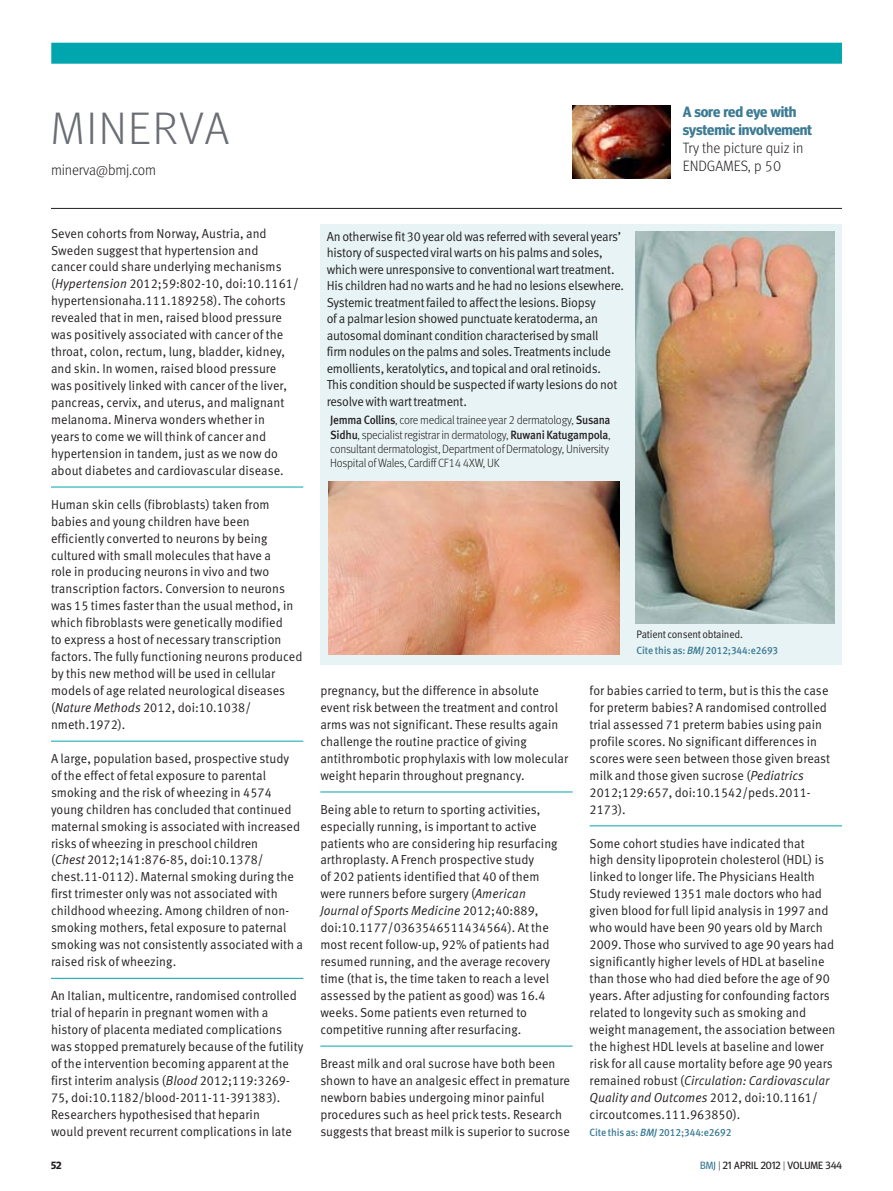
<style>
.page{position:relative;width:893px;height:1191px;background:#fff}
.page>*{position:absolute;margin:0;border:0;box-sizing:border-box;transform-origin:0 0}
.t1{font:300 45px "Meta Headline OT";letter-spacing:.06em;color:#6a6d73}
._8pt_Link_bold{font:700 15px/18px "Meta Headline OT";letter-spacing:-.01em;color:#3c7b93}
._10pt_Link{font:300 15px/18px "Meta Pro";letter-spacing:-.005em;color:#231f20;scale:.95 1}
.section_start_info{font:300 15px "Meta Pro";letter-spacing:-.015em;color:#231f20;scale:.95 1}
.minerva_text{font:13.05px/17px "Meta Pro Normal";letter-spacing:.005em;color:#231f20;scale:.95 1}
.citation{font:13.05px/16.5px "Meta Pro Normal";letter-spacing:-.02em;color:#231f20;scale:.95 1}
.Author_details{font:300 12px/14.2px "Meta Pro";letter-spacing:-.02em;color:#231f20;scale:.95 1}
.acknol_sup_cor_to__r{font:10.8px "Meta Pro Normal";letter-spacing:-.02em;color:#231f20;scale:.93 1}
.citation-2{font:500 10.5px "Meta Pro";letter-spacing:-.01em;color:#3c7b93;scale:.95 1}
.t2{font:10.5px "Meta Headline OT";letter-spacing:.01em;color:#231f20}
.t3{font:700 10.5px "Meta Headline OT";color:#231f20}
.s1{font-style:italic}
.s2{font-weight:500}
.s3{color:#3c7b93}
.s4{font-weight:300}
</style>
<div class="page">
<div style="left:51px;top:43px;width:791px;height:21px;background:#00a6ad"></div>
<hr style="left:51px;top:208px;width:791px;height:1px;background:#231f20">
<img style="left:573px;top:106px;width:98px;height:73px">
<hr style="left:51px;top:486px;width:252px;height:1px;background:#00a6ad">
<hr style="left:51px;top:741px;width:252px;height:1px;background:#00a6ad">
<hr style="left:51px;top:978px;width:252px;height:1px;background:#00a6ad">
<hr style="left:320px;top:791px;width:253px;height:1px;background:#00a6ad">
<hr style="left:320px;top:1045px;width:253px;height:1px;background:#00a6ad">
<hr style="left:590px;top:825px;width:252px;height:1px;background:#00a6ad">
<div style="left:320px;top:224px;width:522px;height:441px;background:#e7f3f4"></div>
<img style="left:636px;top:231px;width:198px;height:392px">
<img style="left:329px;top:481px;width:290px;height:173px">
<p class="t1" style="left:51px;top:101px;width:180px">MINERVA</p>
<p class="section_start_info" style="left:51px;top:159px;width:112px">minerva@bmj.com</p>
<p class="_8pt_Link_bold" style="left:683px;top:103px;width:131px">A sore red eye with systemic involvement</p>
<p class="_10pt_Link" style="left:683px;top:138px;width:128px">Try the picture quiz in<br>ENDGAMES, p 50</p>
<p class="minerva_text" style="left:51px;top:224px;width:262px">Seven cohorts from Norway, Austria, and Sweden suggest that hypertension and<br>cancer could share underlying mechanisms (<span class="s1">Hypertension</span> 2012;59:802-10, doi:10.1161/ hypertensionaha.111.189258). The cohorts revealed that in men, raised blood pressure was positively associated with cancer of the throat, colon, rectum, lung, bladder, kidney, and skin. In women, raised blood pressure was positively linked with cancer of the liver, pancreas, cervix, and uterus, and malignant melanoma. Minerva wonders whether in<br>years to come we will think of cancer and hypertension in tandem, just as we now do about diabetes and cardiovascular disease.</p>
<p class="minerva_text" style="left:51px;top:495px;width:266px">Human skin cells (fibroblasts) taken from babies and young children have been efficiently converted to neurons by being cultured with small molecules that have a<br>role in producing neurons in vivo and two transcription factors. Conversion to neurons was 15 times faster than the usual method, in which fibroblasts were genetically modified<br>to express a host of necessary transcription factors. The fully functioning neurons produced by this new method will be used in cellular models of age related neurological diseases (<span class="s1">Nature Methods</span> 2012, doi:10.1038/ nmeth.1972).</p>
<p class="minerva_text" style="left:51px;top:749px;width:267px">A large, population based, prospective study of the effect of fetal exposure to parental smoking and the risk of wheezing in 4574 young children has concluded that continued maternal smoking is associated with increased risks of wheezing in preschool children<br>(<span class="s1">Chest</span> 2012;141:876-85, doi:10.1378/ chest.11-0112). Maternal smoking during the first trimester only was not associated with childhood wheezing. Among children of non&shy;smoking mothers, fetal exposure to paternal smoking was not consistently associated with a raised risk of wheezing.</p>
<p class="minerva_text" style="left:51px;top:986px;width:267px">An Italian, multicentre, randomised controlled trial of heparin in pregnant women with a history of placenta mediated complications was stopped prematurely because of the futility of the intervention becoming apparent at the first interim analysis (<span class="s1">Blood</span> 2012;119:3269- 75, doi:10.1182/blood-2011-11-391383).<br>Researchers hypothesised that heparin<br>would prevent recurrent complications in late</p>
<p class="citation" style="left:327px;top:227px;width:315px">An otherwise fit 30 year old was referred with several years’ history of suspected viral warts on his palms and soles, which were unresponsive to conventional wart treatment.<br>His children had no warts and he had no lesions elsewhere.<br>Systemic treatment failed to affect the lesions. Biopsy<br>of a palmar lesion showed punctuate keratoderma, an autosomal dominant condition characterised by small<br>firm nodules on the palms and soles. Treatments include emollients, keratolytics, and topical and oral retinoids.<br>This condition should be suspected if warty lesions do not resolve with wart treatment.</p>
<p class="Author_details" style="left:330px;top:412px;width:297px"><span class="s2">Jemma Collins</span>, core medical trainee year 2 dermatology, <span class="s2">Susana Sidhu</span>, specialist registrar in dermatology, <span class="s2">Ruwani Katugampola</span>, consultant dermatologist, Department of Dermatology, University Hospital of Wales, Cardiff CF14 4XW, UK</p>
<p class="acknol_sup_cor_to__r" style="left:636px;top:626px;width:116px">Patient consent obtained.</p>
<p class="citation-2" style="left:636px;top:642px;width:151px">Cite this as: <span class="s1">BMJ</span> 2012;344:e2693</p>
<p class="minerva_text" style="left:320px;top:681px;width:262px">pregnancy, but the difference in absolute event risk between the treatment and control arms was not significant. These results again challenge the routine practice of giving antithrombotic prophylaxis with low molecular weight heparin throughout pregnancy.</p>
<p class="minerva_text" style="left:320px;top:799px;width:251px">Being able to return to sporting activities, especially running, is important to active patients who are considering hip resurfacing arthroplasty. A French prospective study<br>of 202 patients identified that 40 of them were runners before surgery (<span class="s1">American Journal of Sports Medicine</span> 2012;40:889, doi:10.1177/0363546511434564). At the most recent follow-up, 92% of patients had resumed running, and the average recovery time (that is, the time taken to reach a level assessed by the patient as good) was 16.4 weeks. Some patients even returned to competitive running after resurfacing.</p>
<p class="minerva_text" style="left:320px;top:1054px;width:264px">Breast milk and oral sucrose have both been shown to have an analgesic effect in premature newborn babies undergoing minor painful procedures such as heel prick tests. Research suggests that breast milk is superior to sucrose</p>
<p class="minerva_text" style="left:590px;top:681px;width:255px">for babies carried to term, but is this the case for preterm babies? A randomised controlled trial assessed 71 preterm babies using pain profile scores. No significant differences in scores were seen between those given breast milk and those given sucrose (<span class="s1">Pediatrics </span>2012;129:657, doi:10.1542/peds.2011- 2173).</p>
<p class="minerva_text" style="left:590px;top:833px;width:260px">Some cohort studies have indicated that<br>high density lipoprotein cholesterol (HDL) is linked to longer life. The Physicians Health Study reviewed 1351 male doctors who had given blood for full lipid analysis in 1997 and who would have been 90 years old by March 2009. Those who survived to age 90 years had significantly higher levels of HDL at baseline than those who had died before the age of 90 years. After adjusting for confounding factors related to longevity such as smoking and weight management, the association between the highest HDL levels at baseline and lower risk for all cause mortality before age 90 years remained robust (<span class="s1">Circulation: Cardiovascular Quality and Outcomes</span> 2012, doi:10.1161/ circoutcomes.111.963850).</p>
<p class="citation-2" style="left:590px;top:1123px;width:151px">Cite this as: <span class="s1">BMJ</span> 2012;344:e2692</p>
<p class="t3" style="left:51px;top:1159px;width:12px">52</p>
<p class="t2" style="left:700px;top:1159px;width:143px"><span class="s3">BMJ</span> <span class="s4">|</span> 21 APRIL 2012 <span class="s4">|</span> VOLUME 344</p>
</div>
